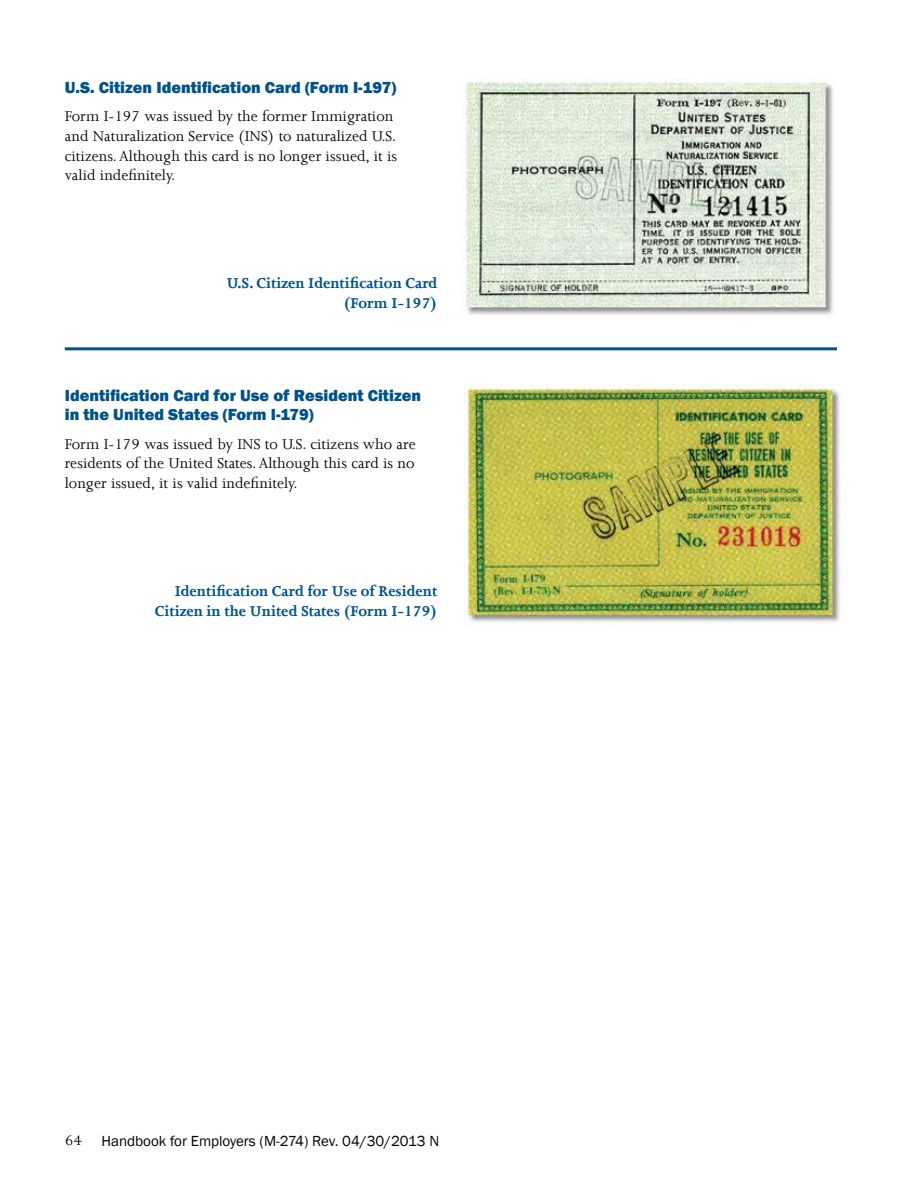
<style>
.page{position:relative;width:918px;height:1188px;background:#fff}
.page>*{position:absolute;margin:0;border:0;box-sizing:border-box;transform-origin:0 0}
.t1{font:16.5px/19.8px "Joanna";color:#000}
.t2{font:800 16.5px/19.5px "Franklin Gothic";color:#005288}
.t3{font:700 16.5px "Joanna";color:#005288}
.t4{font:15px "Franklin Gothic";color:#000}
</style>
<div class="page">
<hr style="left:65px;top:347px;width:772px;height:3px;background:#005288">
<img style="left:463px;top:78px;width:370px;height:237px">
<img style="left:464px;top:384px;width:380px;height:242px">
<h3 class="t2" style="left:65px;top:77px;width:333px">U.S. Citizen Identification Card (Form I-197)</h3>
<p class="t1" style="left:65px;top:106px;width:334px">Form I-197 was issued by the former Immigration and Naturalization Service (INS) to naturalized U .S . citizens . Although this card is no longer issued, it is</p>
<p class="t1" style="left:65px;top:165px;width:112px">valid indefinitely.</p>
<p class="t3" style="left:227px;top:273px;width:212px">U.S. Citizen Identification Card</p>
<p class="t3" style="left:344px;top:293px;width:95px">(Form I-197)</p>
<h3 class="t2" style="left:65px;top:385px;width:358px">Identification Card for Use of Resident Citizen in the United States (Form I-179)</h3>
<p class="t1" style="left:65px;top:433px;width:352px">Form I-179 was issued by INS to U .S . citizens who are residents of the United States . Although this card is no</p>
<p class="t1" style="left:65px;top:473px;width:234px">longer issued, it is valid indefinitely.</p>
<p class="t3" style="left:175px;top:581px;width:264px">Identification Card for Use of Resident</p>
<p class="t3" style="left:155px;top:601px;width:284px">Citizen in the United States (Form I-179)</p>
<p class="t1" style="left:65px;top:1130px;width:19px">64</p>
<p class="t4" style="left:101px;top:1132px;width:339px">Handbook for Employers (M-274) Rev. 04/30/2013 N</p>
</div>
